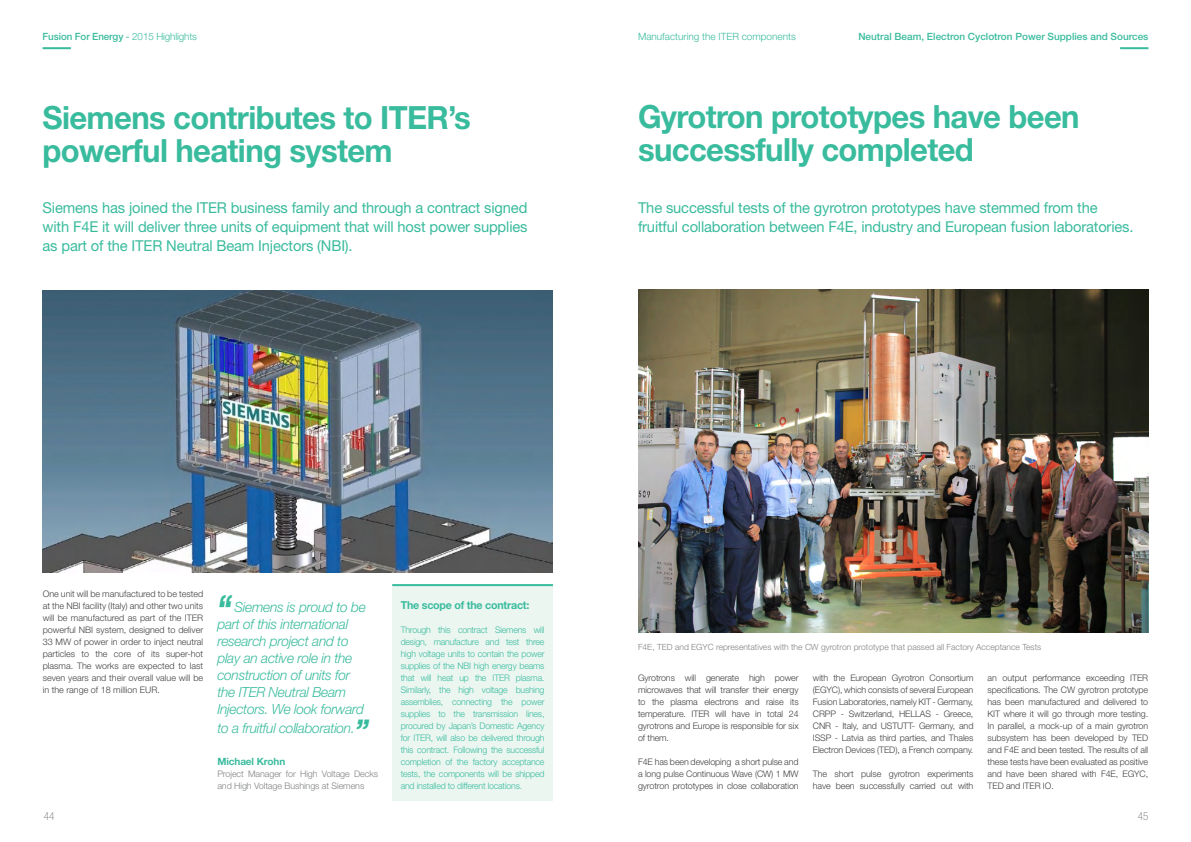
<style>
.page{position:relative;width:1191px;height:842px;background:#fff}
.page>*{position:absolute;margin:0;border:0;box-sizing:border-box;transform-origin:0 0}
.t1{font:italic 700 37.8px "Helvetica Neue LT Std";color:#39bb9d;scale:.78 1}
.t2{font:700 32px/33px "Helvetica Neue LT Std";letter-spacing:-.02em;color:#39bb9d}
.t3{font:15px/19px "Helvetica Neue LT Std";letter-spacing:-.01em;color:#39bb9d;text-align:justify}
.t4{font:italic 300 14px/17px "Helvetica Neue LT Std";letter-spacing:-.02em;color:#39bb9d}
.t5{font:700 11px "Helvetica Neue LT Std";letter-spacing:-.02em;color:#39bb9d}
.t6{font:100 condensed 11px "Helvetica Neue LT Std";color:#6d6e71}
.t7{font:500 10px "Helvetica Neue LT Std";color:#39bb9d}
.t8{font:300 10px "Helvetica Neue LT Std";color:#39bb9d}
.t9{font:700 10px "Helvetica Neue LT Std";letter-spacing:-.01em;color:#39bb9d}
.t10{font:300 9px/12px "Helvetica Neue LT Std";letter-spacing:-.01em;color:#414042;text-align:justify}
.t11{font:300 9px/12px "Helvetica Neue LT Std";letter-spacing:-.02em;color:#39bb9d;text-align:justify}
.t12{font:300 9px/12px "Helvetica Neue LT Std";letter-spacing:-.01em;color:#808285}
.t13{font:300 8.5px "Helvetica Neue LT Std";color:#808285}
.s1{font-weight:400}
.s2{font-weight:300}
.s3{font-weight:700;font-size:30px}
</style>
<div class="page">
<hr style="left:1120px;top:47px;width:28px;height:2px;background:#39bb9d">
<hr style="left:43px;top:47px;width:28px;height:2px;background:#39bb9d">
<img style="left:43px;top:291px;width:510px;height:282px">
<div style="left:392px;top:584px;width:161px;height:217px;background:#ebf6f1"></div>
<hr style="left:392px;top:584px;width:161px;height:2px;background:#39bb9d">
<img style="left:638px;top:289px;width:510px;height:343px">
<p class="t7" style="left:43px;top:30px;width:156px">Fusion For Energy <span class="s1">-</span> <span class="s2">2015 Highlights</span></p>
<p class="t8" style="left:638px;top:30px;width:159px">Manufacturing the ITER components</p>
<p class="t7" style="left:858px;top:30px;width:291px">Neutral Beam, Electron Cyclotron Power Supplies and Sources</p>
<h2 class="t2" style="left:43px;top:100px;width:430px">Siemens contributes to ITER’s powerful heating system</h2>
<h3 class="t3" style="left:43px;top:198px;width:486px">Siemens has joined the ITER business family and through a contract signed with F4E it will deliver three units of equipment that will host power supplies as part of the ITER Neutral Beam Injectors (NBI).</h3>
<h2 class="t2" style="left:638px;top:99px;width:443px">Gyrotron prototypes have been successfully completed</h2>
<h3 class="t3" style="left:638px;top:198px;width:497px">The successful tests of the gyrotron prototypes have stemmed from the fruitful collaboration between F4E, industry and European fusion laboratories.</h3>
<p class="t10" style="left:43px;top:587px;width:162px">One unit will be manufactured to be tested at the NBI facility (Italy) and other two units will be manufactured as part of the ITER powerful NBI system, designed to deliver 33 MW of power in order to inject neutral particles to the core of its super-hot plasma. The works are expected to last seven years and their overall value will be in the range of 18 million EUR.</p>
<h1 class="t1" style="left:217px;top:585px;width:20px">“</h1>
<h3 class="t4" style="left:217px;top:598px;width:150px;text-indent:17px">Siemens is proud to be part of this international research project and to play an active role in the construction of units for the ITER Neutral Beam<br>Injectors. We look forward</h3>
<h3 class="t4" style="left:217px;top:719px;width:153px">to a fruitful collaboration.<span class="s3">”</span></h3>
<p class="t9" style="left:217px;top:755px;width:69px">Michael Krohn</p>
<p class="t12" style="left:217px;top:767px;width:162px">Project Manager for High Voltage Decks and High Voltage Bushings at Siemens</p>
<p class="t5" style="left:401px;top:598px;width:130px">The scope of the contract:</p>
<p class="t11" style="left:401px;top:623px;width:145px">Through this contract Siemens will design, manufacture and test three high voltage units to contain the power supplies of the NBI high energy beams that will heat up the ITER plasma.<br>Similarly, the high voltage bushing assemblies, connecting the power supplies to the transmission lines, procured by Japan’s Domestic Agency for ITER, will also be delivered through this contract. Following the successful completion of the factory acceptance tests, the components will be shipped and installed to different locations.</p>
<p class="t13" style="left:638px;top:642px;width:405px">F4E, TED and EGYC representatives with the CW gyrotron prototype that passed all Factory Acceptance Tests</p>
<p class="t10" style="left:638px;top:671px;width:162px">Gyrotrons will generate high power microwaves that will transfer their energy to the plasma electrons and raise its temperature. ITER will have in total 24 gyrotrons and Europe is responsible for six of them.</p>
<p class="t10" style="left:638px;top:755px;width:162px">F4E has been developing a short pulse and a long pulse Continuous Wave (CW) 1 MW gyrotron prototypes in close collaboration</p>
<p class="t10" style="left:813px;top:671px;width:162px">with the European Gyrotron Consortium (EGYC), which consists of several European Fusion Laboratories, namely KIT - Germany, CRPP - Switzerland, HELLAS - Greece, CNR - Italy, and USTUTT- Germany, and ISSP - Latvia as third parties, and Thales Electron Devices (TED), a French company.</p>
<p class="t10" style="left:813px;top:767px;width:162px">The short pulse gyrotron experiments have been successfully carried out with</p>
<p class="t10" style="left:987px;top:671px;width:162px">an output performance exceeding ITER specifications. The CW gyrotron prototype has been manufactured and delivered to KIT where it will go through more testing.<br>In parallel, a mock-up of a main gyrotron subsystem has been developed by TED and F4E and been tested. The results of all these tests have been evaluated as positive and have been shared with F4E, EGYC, TED and ITER IO.</p>
<p class="t6" style="left:44px;top:810px;width:12px">44</p>
<p class="t6" style="left:1137px;top:810px;width:12px">45</p>
</div>
